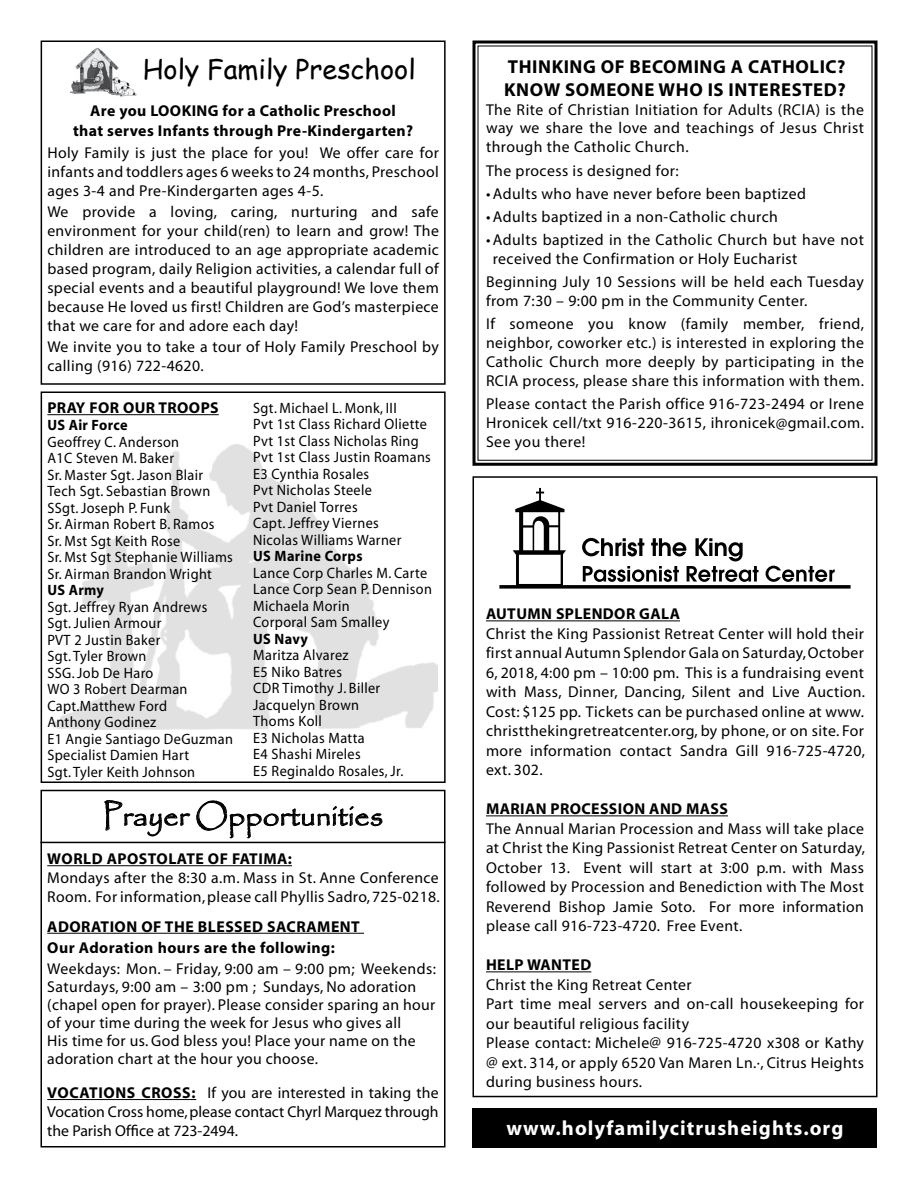
<style>
.page{position:relative;width:918px;height:1188px;background:#fff}
.page>*{position:absolute;margin:0;border:0;box-sizing:border-box;transform-origin:0 0}
.t1{font:30px "Papyrus";color:#000}
.t2{font:27px "Comic Sans MS";color:#000}
.t3{font:700 20.55px "Myriad";letter-spacing:.05em;color:#fff}
.t4{font:700 18.75px/22.5px "Myriad Pro";letter-spacing:.03em;color:#000}
.t5{font:15.75px/19.5px "Myriad";letter-spacing:.025em;color:#000}
.t6{font:15.75px/18.9px "Myriad Pro";letter-spacing:.03em;color:#000;text-align:justify}
.t7{font:700 15.75px/21.3px "Myriad";letter-spacing:.025em;color:#000}
.t8{font:700 15.75px/19.5px "Myriad Pro";letter-spacing:.025em;color:#000;text-align:center}
.t9{font:15px/16.5px "Myriad";letter-spacing:.025em;color:#000;scale:.95 1}
.t10{font:700 15px "Myriad";letter-spacing:.025em;color:#000;scale:.95 1}
.s1{font-weight:700}
</style>
<div class="page">
<svg style="left:104px;top:800px;width:86px;height:37px"></svg>
<svg style="left:196px;top:800px;width:187px;height:39px"></svg>
<div style="left:40px;top:790px;width:406px;height:358px;border:2px solid #000"></div>
<hr style="left:47px;top:865px;width:245px;height:1px;background:#000">
<hr style="left:47px;top:933px;width:317px;height:1px;background:#000">
<hr style="left:47px;top:1099px;width:149px;height:1px;background:#000">
<hr style="left:40px;top:842px;width:406px;height:1px;background:#000">
<img style="left:51px;top:445px;width:387px;height:285px">
<hr style="left:47px;top:414px;width:172px;height:1px;background:#000">
<div style="left:41px;top:392px;width:405px;height:391px;border:2px solid #000"></div>
<div style="left:41px;top:40px;width:405px;height:345px;border:2px solid #000"></div>
<img style="left:70px;top:48px;width:67px;height:49px">
<svg style="left:472px;top:40px;width:406px;height:426px"></svg>
<div style="left:472px;top:1108px;width:406px;height:40px;background:#000"></div>
<hr style="left:486px;top:620px;width:194px;height:1px;background:#000">
<hr style="left:486px;top:815px;width:242px;height:1px;background:#000">
<hr style="left:486px;top:971px;width:105px;height:1px;background:#000">
<svg style="left:499px;top:488px;width:352px;height:101px"></svg>
<div style="left:472px;top:476px;width:406px;height:621px;border:2px solid #000"></div>
<h2 class="t2" style="left:143px;top:50px;width:275px">Holy Family Preschool</h2>
<p class="t4" style="left:504px;top:55px;width:343px">THINKING OF BECOMING A CATHOLIC?<br>KNOW SOMEONE WHO IS INTERESTED?</p>
<p class="t6" style="left:486px;top:100px;width:379px">The Rite of Christian Initiation for Adults (RCIA) is the way we share the love and teachings of Jesus Christ through the Catholic Church.</p>
<p class="t6" style="left:486px;top:161px;width:194px">The process is designed for:</p>
<p class="t6" style="left:486px;top:184px;width:322px">•Adults who have never before been baptized</p>
<p class="t6" style="left:486px;top:207px;width:293px">•Adults baptized in a non-Catholic church</p>
<p class="t6" style="left:493px;top:230px;width:373px;text-indent:-7px">•Adults baptized in the Catholic Church but have not received the Confirmation or Holy Eucharist</p>
<p class="t6" style="left:486px;top:272px;width:380px">Beginning July 10 Sessions will be held each Tuesday from 7:30 – 9:00 pm in the Community Center.</p>
<p class="t6" style="left:486px;top:314px;width:380px">If someone you know (family member, friend, neighbor, coworker etc.) is interested in exploring the Catholic Church more deeply by participating in the RCIA process, please share this information with them.</p>
<p class="t6" style="left:486px;top:394px;width:380px">Please contact the Parish office 916-723-2494 or Irene Hronicek cell/txt 916-220-3615, ihronicek@gmail.com.<br>See you there!</p>
<p class="t8" style="left:73px;top:101px;width:342px">Are you LOOKING for a Catholic Preschool<br>that serves Infants through Pre-Kindergarten?</p>
<p class="t6" style="left:47px;top:143px;width:393px">Holy Family is just the place for you! We offer care for infants and toddlers ages 6 weeks to 24 months, Preschool ages 3-4 and Pre-Kindergarten ages 4-5.</p>
<p class="t6" style="left:47px;top:202px;width:393px">We provide a loving, caring, nurturing and safe environment for your child(ren) to learn and grow! The children are introduced to an age appropriate academic based program, daily Religion activities, a calendar full of special events and a beautiful playground! We love them because He loved us first! Children are God’s masterpiece that we care for and adore each day!</p>
<p class="t6" style="left:47px;top:337px;width:393px">We invite you to take a tour of Holy Family Preschool by calling (916) 722-4620.</p>
<p class="t9" style="left:253px;top:400px;width:189px">Sgt. Michael L. Monk, III<br>Pvt 1st Class Richard Oliette<br>Pvt 1st Class Nicholas Ring<br>Pvt 1st Class Justin Roamans<br>E3 Cynthia Rosales<br>Pvt Nicholas Steele<br>Pvt Daniel Torres<br>Capt. Jeffrey Viernes<br>Nicolas Williams Warner</p>
<p class="t10" style="left:253px;top:548px;width:117px">US Marine Corps</p>
<p class="t9" style="left:253px;top:565px;width:190px">Lance Corp Charles M. Carte<br>Lance Corp Sean P. Dennison<br>Michaela Morin<br>Corporal Sam Smalley</p>
<p class="t10" style="left:253px;top:631px;width:59px">US Navy</p>
<p class="t9" style="left:253px;top:647px;width:159px">Maritza Alvarez<br>E5 Niko Batres<br>CDR Timothy J. Biller<br>Jacquelyn Brown<br>Thoms Koll<br>E3 Nicholas Matta<br>E4 Shashi Mireles<br>E5 Reginaldo Rosales, Jr.</p>
<p class="t7" style="left:47px;top:398px;width:173px">PRAY FOR OUR TROOPS</p>
<p class="t10" style="left:47px;top:418px;width:86px">US Air Force</p>
<p class="t9" style="left:47px;top:434px;width:197px">Geoffrey C. Anderson<br>A1C Steven M. Baker<br>Sr. Master Sgt. Jason Blair<br>Tech Sgt. Sebastian Brown<br>SSgt. Joseph P. Funk<br>Sr. Airman Robert B. Ramos<br>Sr. Mst Sgt Keith Rose<br>Sr. Mst Sgt Stephanie Williams<br>Sr. Airman Brandon Wright</p>
<p class="t10" style="left:47px;top:583px;width:61px">US Army</p>
<p class="t9" style="left:47px;top:599px;width:197px">Sgt. Jeffrey Ryan Andrews<br>Sgt. Julien Armour<br>PVT 2 Justin Baker<br>Sgt. Tyler Brown<br>SSG. Job De Haro<br>WO 3 Robert Dearman<br>Capt.Matthew Ford<br>Anthony Godinez<br>E1 Angie Santiago DeGuzman<br>Specialist Damien Hart<br>Sgt. Tyler Keith Johnson</p>
<p class="t7" style="left:486px;top:604px;width:196px">AUTUMN SPLENDOR GALA</p>
<p class="t5" style="left:486px;top:624px;width:381px;text-align:justify">Christ the King Passionist Retreat Center will hold their first annual Autumn Splendor Gala on Saturday, October 6, 2018, 4:00 pm – 10:00 pm. This is a fundraising event with Mass, Dinner, Dancing, Silent and Live Auction.<br>Cost: $125 pp. Tickets can be purchased online at www. christthekingretreatcenter.org, by phone, or on site. For more information contact Sandra Gill 916-725-4720, ext. 302.</p>
<p class="t7" style="left:486px;top:799px;width:244px">MARIAN PROCESSION AND MASS</p>
<p class="t5" style="left:486px;top:819px;width:381px;text-align:justify">The Annual Marian Procession and Mass will take place at Christ the King Passionist Retreat Center on Saturday, October 13. Event will start at 3:00 p.m. with Mass followed by Procession and Benediction with The Most Reverend Bishop Jamie Soto. For more information please call 916-723-4720. Free Event.</p>
<p class="t7" style="left:486px;top:955px;width:107px">HELP WANTED</p>
<p class="t5" style="left:486px;top:975px;width:380px">Christ the King Retreat Center<br>Part time meal servers and on-call housekeeping for our beautiful religious facility<br>Please contact: Michele@ 916-725-4720 x308 or Kathy @ ext. 314, or apply 6520 Van Maren Ln.·, Citrus Heights during business hours.</p>
<h1 class="t1" style="left:103px;top:798px;width:282px">Prayer Opportunities</h1>
<p class="t7" style="left:47px;top:849px;width:246px">WORLD APOSTOLATE OF FATIMA:</p>
<p class="t5" style="left:47px;top:869px;width:394px;line-height:18.9px">Mondays after the 8:30 a.m. Mass in St. Anne Conference<br>Room. For information, please call Phyllis Sadro, 725-0218.</p>
<p class="t7" style="left:47px;top:916px;width:314px">ADORATION OF THE BLESSED SACRAMENT<br>Our Adoration hours are the following:</p>
<p class="t5" style="left:47px;top:961px;width:390px;line-height:18px">Weekdays: Mon. – Friday, 9:00 am – 9:00 pm; Weekends:<br>Saturdays, 9:00 am – 3:00 pm ; Sundays, No adoration (chapel open for prayer). Please consider sparing an hour of your time during the week for Jesus who gives all<br>His time for us. God bless you! Place your name on the adoration chart at the hour you choose.</p>
<p class="t5" style="left:47px;top:1084px;width:393px;line-height:18.9px;text-align:justify"><span class="s1">VOCATIONS CROSS:</span> If you are interested in taking the Vocation Cross home, please contact Chyrl Marquez through the Parish Office at 723-2494.</p>
<h3 class="t3" style="left:507px;top:1118px;width:338px">www.holyfamilycitrusheights.org</h3>
</div>
